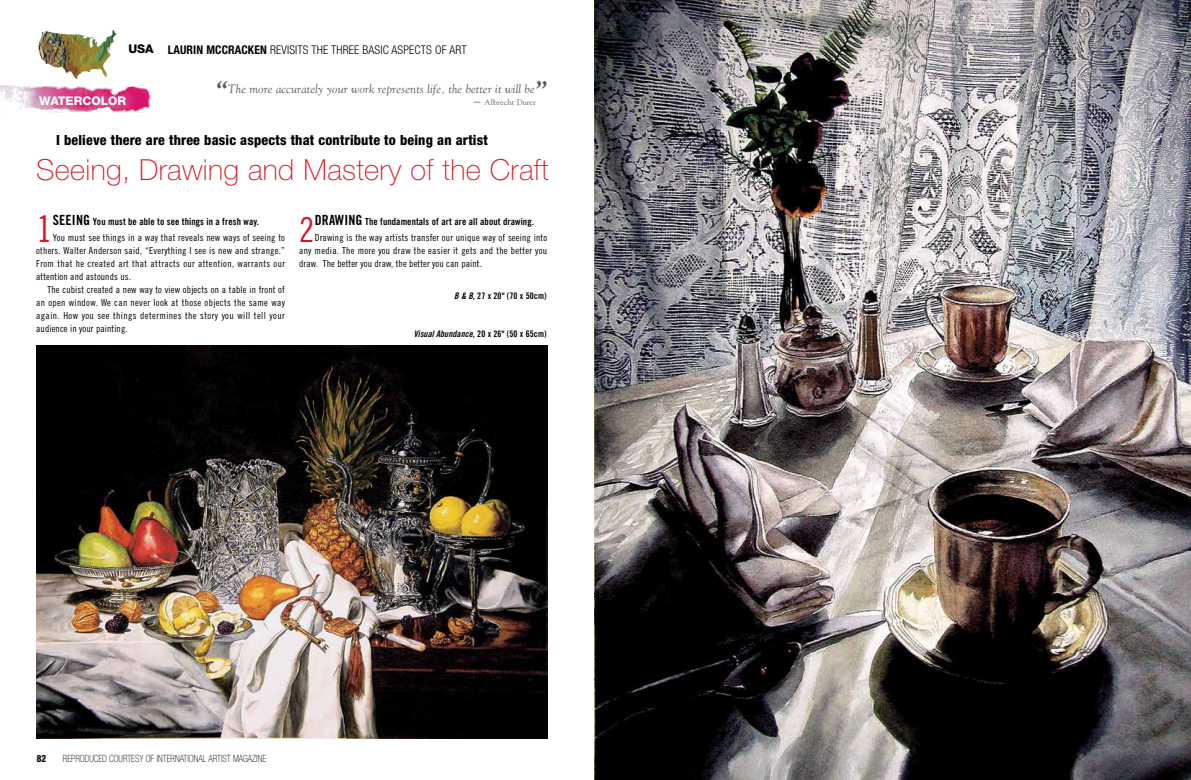
<style>
.page{position:relative;width:1191px;height:780px;background:#fff}
.page>*{position:absolute;margin:0;border:0;box-sizing:border-box;transform-origin:0 0}
.t1{font:36.6px "Trade Gothic Cond Eighteen";color:#d81826}
.t2{font:34.3px "Trade Gothic Cond Eighteen";color:#d81826}
.t3{font:100 29px "Helvetica Neue";letter-spacing:.01em;color:#d81826}
.t4{font:800 condensed 14px "Helvetica Neue";letter-spacing:.015em;color:#000}
.t5{font:italic 12px "Goudy";letter-spacing:.01em;color:#585a5d}
.t6{font:300 condensed 12px "Helvetica Neue";letter-spacing:.01em;color:#000}
.t7{font:800 12px "Helvetica Neue";color:#fffefe}
.t8{font:100 condensed 10px "Helvetica Neue";color:#000;scale:.9 1}
.t9{font:800 condensed 10px "Helvetica Neue";color:#000;scale:.9 1}
.t10{font:9.7px/13px "Trade Gothic Cond Eighteen";letter-spacing:.01em;color:#000;text-align:justify}
.t11{font:9.7px "Trade Gothic Bold Cond Twenty";letter-spacing:.01em;color:#000}
.t12{font:9px "Trade Gothic Bold Cond Twenty Obl";letter-spacing:.01em;color:#000}
.t13{font:9px "Trade Gothic Bold Cond Twenty";letter-spacing:.01em;color:#000}
.t14{font:8px "Goudy";letter-spacing:.01em;color:#585a5d}
.s1{font-weight:800;font-stretch:normal}
.s2{font-weight:700}
.s3{font-weight:700;font-size:24px}
.s4{font-style:italic;font-size:13px}
.s5{font-size:14px}
.s6{font-family:"Trade Gothic Bold Cond Twenty Obl"}
.s7{font-family:"Trade Gothic Bold Cond Twenty"}
</style>
<div class="page">
<img style="left:0;top:85px;width:151px;height:27px">
<img style="left:96px;top:30px;width:17px;height:16px">
<img style="left:594px;top:0;width:597px;height:780px">
<img style="left:37px;top:346px;width:510px;height:392px">
<p class="t6" style="left:128px;top:42px;width:340px"><span class="s1">USA</span> <span class="s2">LAURIN MCCRACKEN</span> REVISITS THE THREE BASIC ASPECTS OF ART</p>
<p class="t5" style="left:217px;top:81px;width:332px"><span class="s3">“</span>The more accurately your work represents life, the better it will be<span class="s3">”</span></p>
<p class="t14" style="left:474px;top:97px;width:63px"><span class="s4">–</span> Albrecht Durer</p>
<h3 class="t4" style="left:56px;top:131px;width:433px">I believe there are three basic aspects that contribute to being an artist</h3>
<p class="t7" style="left:39px;top:93px;width:88px">WATERCOLOR</p>
<h3 class="t3" style="left:36px;top:154px;width:514px">Seeing, Drawing and Mastery of the Craft</h3>
<h1 class="t1" style="left:36px;top:207px;width:18px">1</h1>
<p class="t11" style="left:53px;top:216px;width:208px"><span class="s5">Seeing</span> You must be able to see things in a fresh way.</p>
<p class="t10" style="left:36px;top:231px;width:250px;text-indent:17px">You must see things in a way that reveals new ways of seeing to others. Walter Anderson said, “Everything I see is new and strange.” From that he created art that attracts our attention, warrants our attention and astounds us.</p>
<p class="t10" style="left:36px;top:283px;width:250px;text-indent:11px">The cubist created a new way to view objects on a table in front of an open window. We can never look at those objects the same way again. How you see things determines the story you will tell your audience in your painting.</p>
<h2 class="t2" style="left:299px;top:209px;width:17px">2</h2>
<p class="t11" style="left:315px;top:216px;width:221px"><span class="s5">Drawing</span> The fundamentals of art are all about drawing.</p>
<p class="t10" style="left:299px;top:231px;width:249px;text-indent:16px">Drawing is the way artists transfer our unique way of seeing into any media. The more you draw the easier it gets and the better you draw. The better you draw, the better you can paint.</p>
<p class="t13" style="left:454px;top:290px;width:94px"><span class="s6">B &amp; B,</span> 27 x 20" (70 x 50cm)</p>
<p class="t12" style="left:414px;top:328px;width:134px">Visual Abundance, <span class="s7">20 x 26" (50 x 65cm)</span></p>
<p class="t9" style="left:37px;top:752px;width:12px">82</p>
<p class="t8" style="left:63px;top:752px;width:227px">REPRODUCED COURTESY OF INTERNATIONAL ARTIST MAGAZINE</p>
</div>
